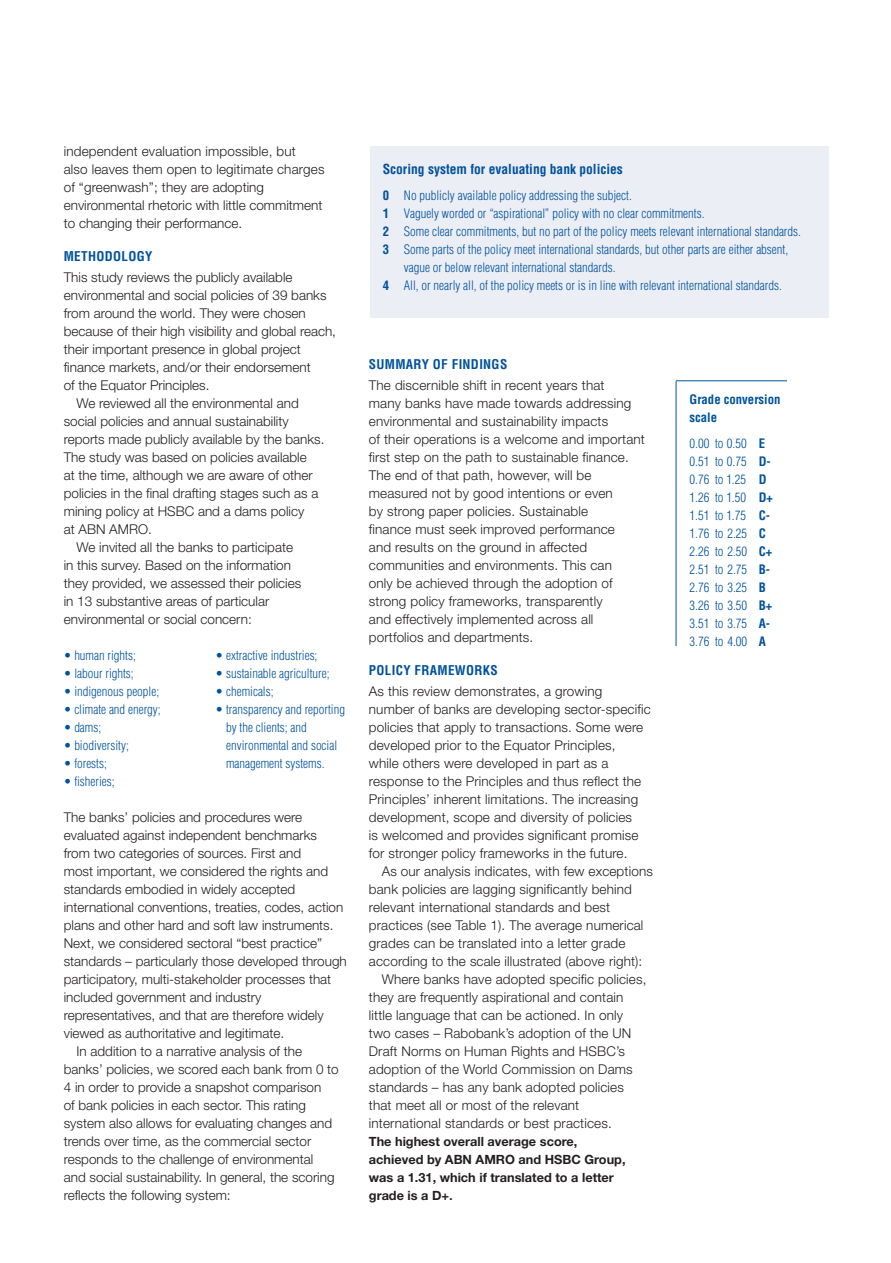
<style>
.page{position:relative;width:891px;height:1263px;background:#fff}
.page>*{position:absolute;margin:0;border:0;box-sizing:border-box;transform-origin:0 0}
.t1{font:300 13.5px/18px "Helvetica Neue";color:#231f20}
.t2{font:700 condensed 13.5px "Helvetica";color:#00529b}
.t3{font:700 condensed 13.2px "Helvetica";letter-spacing:.025em;color:#00529b}
.t4{font:300 condensed 12.75px/18px "Helvetica";color:#00529b}
.t5{font:700 12.75px/18px "Helvetica Neue";color:#231f20}
.t6{font:700 condensed 12.75px/18px "Helvetica";color:#00529b}
.s1{font-weight:700}
.s2{font-weight:500;font-size:13.5px}
</style>
<div class="page">
<div style="left:370px;top:147px;width:458px;height:171px;background:#eceef6"></div>
<hr style="left:676px;top:381px;width:111px;height:1px;background:#00529b">
<hr style="left:676px;top:381px;width:1px;height:265px;background:#00529b">
<p class="t1" style="left:64px;top:144px;width:262px">independent evaluation impossible, but<br>also leaves them open to legitimate charges of “greenwash”; they are adopting environmental rhetoric with little commitment to changing their performance.</p>
<p class="t3" style="left:64px;top:251px;width:90px">METHODOLOGY</p>
<p class="t1" style="left:64px;top:270px;width:230px">This study reviews the publicly available</p>
<p class="t1" style="left:64px;top:288px;width:264px">environmental and social policies of 39 banks</p>
<p class="t1" style="left:64px;top:306px;width:244px">from around the world. They were chosen</p>
<p class="t1" style="left:64px;top:324px;width:274px">because of their high visibility and global reach,</p>
<p class="t1" style="left:64px;top:342px;width:239px">their important presence in global project</p>
<p class="t1" style="left:64px;top:360px;width:248px">finance markets, and/or their endorsement</p>
<p class="t1" style="left:64px;top:378px;width:147px">of the Equator Principles.</p>
<p class="t1" style="left:77px;top:396px;width:224px">We reviewed all the environmental and</p>
<p class="t1" style="left:64px;top:414px;width:226px">social policies and annual sustainability</p>
<p class="t1" style="left:64px;top:432px;width:262px">reports made publicly available by the banks.</p>
<p class="t1" style="left:64px;top:450px;width:244px">The study was based on policies available</p>
<p class="t1" style="left:64px;top:468px;width:251px">at the time, although we are aware of other</p>
<p class="t1" style="left:64px;top:486px;width:256px">policies in the final drafting stages such as a</p>
<p class="t1" style="left:64px;top:504px;width:242px">mining policy at HSBC and a dams policy</p>
<p class="t1" style="left:64px;top:522px;width:90px">at ABN AMRO.</p>
<p class="t1" style="left:77px;top:540px;width:218px">We invited all the banks to participate</p>
<p class="t1" style="left:64px;top:558px;width:229px">in this survey. Based on the information</p>
<p class="t1" style="left:64px;top:576px;width:239px">they provided, we assessed their policies</p>
<p class="t1" style="left:64px;top:594px;width:207px">in 13 substantive areas of particular</p>
<p class="t1" style="left:64px;top:612px;width:189px">environmental or social concern:</p>
<p class="t4" style="left:64px;top:648px;width:74px">• human rights;</p>
<p class="t4" style="left:64px;top:666px;width:72px">• labour rights;</p>
<p class="t4" style="left:64px;top:684px;width:97px">• indigenous people;</p>
<p class="t4" style="left:64px;top:702px;width:98px">• climate and energy;</p>
<p class="t4" style="left:64px;top:720px;width:39px">• dams;</p>
<p class="t4" style="left:64px;top:738px;width:67px">• biodiversity;</p>
<p class="t4" style="left:64px;top:756px;width:45px">• forests;</p>
<p class="t4" style="left:64px;top:774px;width:52px">• fisheries;</p>
<p class="t4" style="left:216px;top:648px;width:103px">• extractive industries;</p>
<p class="t4" style="left:216px;top:666px;width:115px">• sustainable agriculture;</p>
<p class="t4" style="left:216px;top:684px;width:59px">• chemicals;</p>
<p class="t4" style="left:226px;top:702px;width:120px;text-indent:-10px">• transparency and reporting by the clients; and environmental and social management systems.</p>
<p class="t1" style="left:64px;top:810px;width:240px">The banks’ policies and procedures were</p>
<p class="t1" style="left:64px;top:828px;width:255px">evaluated against independent benchmarks</p>
<p class="t1" style="left:64px;top:846px;width:239px">from two categories of sources. First and</p>
<p class="t1" style="left:64px;top:864px;width:266px">most important, we considered the rights and</p>
<p class="t1" style="left:64px;top:882px;width:233px">standards embodied in widely accepted</p>
<p class="t1" style="left:64px;top:900px;width:281px">international conventions, treaties, codes, action</p>
<p class="t1" style="left:64px;top:918px;width:271px">plans and other hard and soft law instruments.</p>
<p class="t1" style="left:64px;top:936px;width:260px">Next, we considered sectoral “best practice”</p>
<p class="t1" style="left:64px;top:954px;width:285px">standards – particularly those developed through</p>
<p class="t1" style="left:64px;top:972px;width:269px">participatory, multi-stakeholder processes that</p>
<p class="t1" style="left:64px;top:990px;width:199px">included government and industry</p>
<p class="t1" style="left:64px;top:1008px;width:261px">representatives, and that are therefore widely</p>
<p class="t1" style="left:64px;top:1026px;width:222px">viewed as authoritative and legitimate.</p>
<p class="t1" style="left:77px;top:1044px;width:227px">In addition to a narrative analysis of the</p>
<p class="t1" style="left:64px;top:1062px;width:277px">banks’ policies, we scored each bank from 0 to</p>
<p class="t1" style="left:64px;top:1080px;width:259px">4 in order to provide a snapshot comparison</p>
<p class="t1" style="left:64px;top:1098px;width:244px">of bank policies in each sector. This rating</p>
<p class="t1" style="left:64px;top:1116px;width:270px">system also allows for evaluating changes and</p>
<p class="t1" style="left:64px;top:1134px;width:249px">trends over time, as the commercial sector</p>
<p class="t1" style="left:64px;top:1152px;width:251px">responds to the challenge of environmental</p>
<p class="t1" style="left:64px;top:1170px;width:272px">and social sustainability. In general, the scoring</p>
<p class="t1" style="left:64px;top:1188px;width:168px">reflects the following system:</p>
<p class="t2" style="left:383px;top:164px;width:242px">Scoring system for evaluating bank policies</p>
<p class="t4" style="left:383px;top:187px;width:251px"><span class="s1">0</span> No publicly available policy addressing the subject.</p>
<p class="t4" style="left:383px;top:205px;width:323px"><span class="s1">1</span> Vaguely worded or “aspirational” policy with no clear commitments.</p>
<p class="t4" style="left:383px;top:223px;width:420px"><span class="s1">2</span> Some clear commitments, but no part of the policy meets relevant international standards.</p>
<p class="t4" style="left:383px;top:241px;width:407px"><span class="s1">3</span> Some parts of the policy meet international standards, but other parts are either absent,</p>
<p class="t4" style="left:404px;top:259px;width:213px">vague or below relevant international standards.</p>
<p class="t4" style="left:383px;top:277px;width:401px"><span class="s1">4</span> All, or nearly all, of the policy meets or is in line with relevant international standards.</p>
<p class="t3" style="left:369px;top:359px;width:140px">SUMMARY OF FINDINGS</p>
<p class="t1" style="left:369px;top:378px;width:277px">The discernible shift in recent years that<br>many banks have made towards addressing environmental and sustainability impacts<br>of their operations is a welcome and important first step on the path to sustainable finance.<br>The end of that path, however, will be measured not by good intentions or even<br>by strong paper policies. Sustainable<br>finance must seek improved performance<br>and results on the ground in affected communities and environments. This can<br>only be achieved through the adoption of strong policy frameworks, transparently<br>and effectively implemented across all portfolios and departments.</p>
<p class="t3" style="left:369px;top:665px;width:130px">POLICY FRAMEWORKS</p>
<p class="t1" style="left:369px;top:684px;width:283px">As this review demonstrates, a growing number of banks are developing sector-specific policies that apply to transactions. Some were developed prior to the Equator Principles,<br>while others were developed in part as a response to the Principles and thus reflect the Principles’ inherent limitations. The increasing development, scope and diversity of policies<br>is welcomed and provides significant promise for stronger policy frameworks in the future.</p>
<p class="t1" style="left:382px;top:864px;width:273px">As our analysis indicates, with few exceptions</p>
<p class="t1" style="left:369px;top:882px;width:264px">bank policies are lagging significantly behind</p>
<p class="t1" style="left:369px;top:900px;width:243px">relevant international standards and best</p>
<p class="t1" style="left:369px;top:918px;width:276px">practices (see Table 1). The average numerical</p>
<p class="t1" style="left:369px;top:936px;width:258px">grades can be translated into a letter grade</p>
<p class="t1" style="left:369px;top:954px;width:275px">according to the scale illustrated (above right):</p>
<p class="t1" style="left:382px;top:972px;width:266px">Where banks have adopted specific policies,</p>
<p class="t1" style="left:369px;top:990px;width:256px">they are frequently aspirational and contain</p>
<p class="t1" style="left:369px;top:1008px;width:256px">little language that can be actioned. In only</p>
<p class="t1" style="left:369px;top:1026px;width:264px">two cases – Rabobank’s adoption of the UN</p>
<p class="t1" style="left:369px;top:1044px;width:258px">Draft Norms on Human Rights and HSBC’s</p>
<p class="t1" style="left:369px;top:1062px;width:265px">adoption of the World Commission on Dams</p>
<p class="t1" style="left:369px;top:1080px;width:256px">standards – has any bank adopted policies</p>
<p class="t1" style="left:369px;top:1098px;width:212px">that meet all or most of the relevant</p>
<p class="t1" style="left:369px;top:1116px;width:244px">international standards or best practices.</p>
<p class="t5" style="left:369px;top:1134px;width:258px">The highest overall average score, achieved by ABN AMRO and HSBC Group, was a 1.31, which if translated to a letter grade is a D+<span class="s2">.</span></p>
<p class="t6" style="left:690px;top:392px;width:92px">Grade conversion scale</p>
<p class="t4" style="left:690px;top:435px;width:85px">0.00 to 0.50 <span class="s1">E<br></span>0.51 to 0.75 <span class="s1">D-<br></span>0.76 to 1.25 <span class="s1">D<br></span>1.26 to 1.50 <span class="s1">D+<br></span>1.51 to 1.75 <span class="s1">C-<br></span>1.76 to 2.25 <span class="s1">C<br></span>2.26 to 2.50 <span class="s1">C+<br></span>2.51 to 2.75 <span class="s1">B-<br></span>2.76 to 3.25 <span class="s1">B<br></span>3.26 to 3.50 <span class="s1">B+<br></span>3.51 to 3.75 <span class="s1">A-<br></span>3.76 to 4.00 <span class="s1">A</span></p>
</div>
